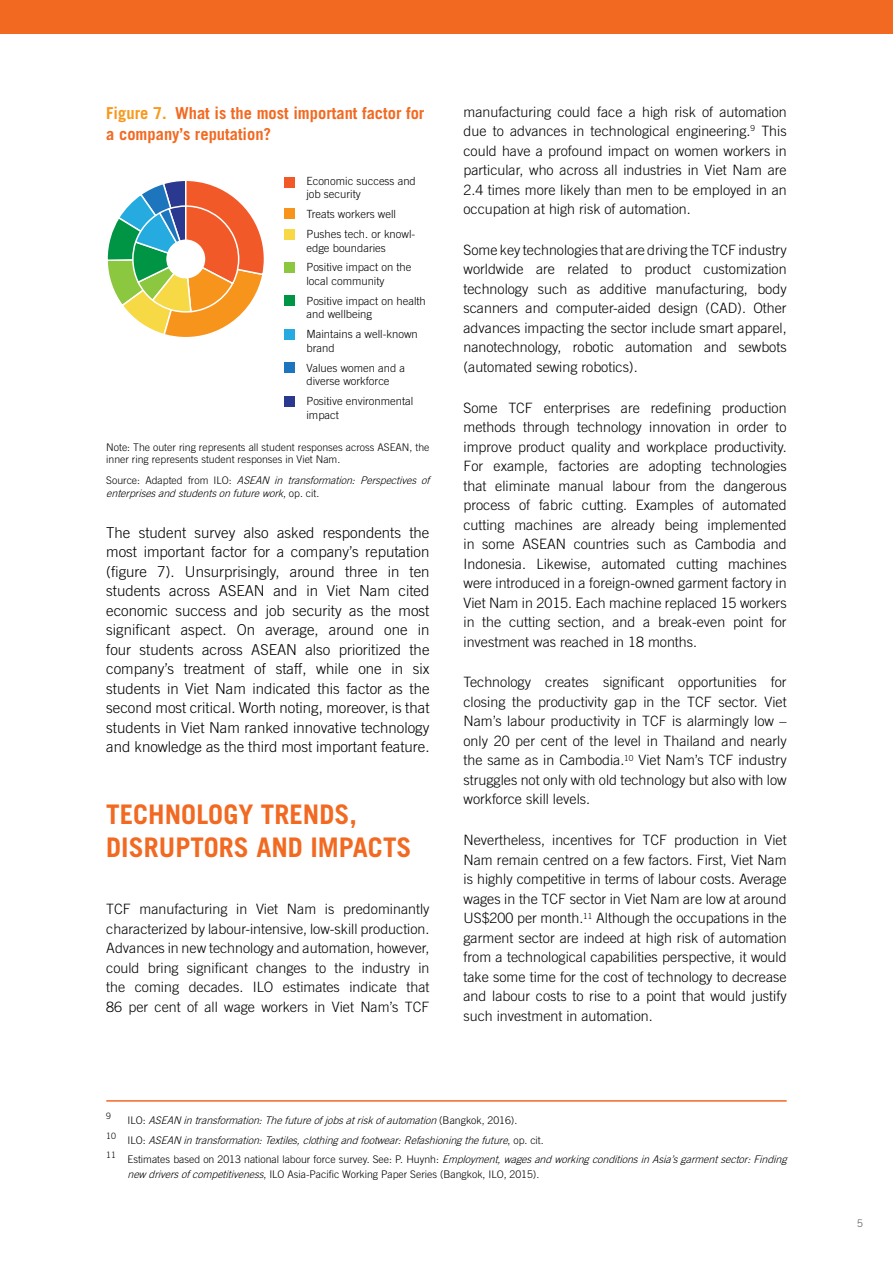
<style>
.page{position:relative;width:893px;height:1263px;background:#fff}
.page>*{position:absolute;margin:0;border:0;box-sizing:border-box;transform-origin:0 0}
.t1{font:700 27px/33px "Trade Gothic";color:#f26921}
.t2{font:700 16.5px/21px "Trade Gothic";color:#f26921}
.t3{font:300 15px/19.5px "Trade Gothic LT Std";color:#000;text-align:justify}
.t4{font:300 14.25px/19.5px "Trade Gothic LT Std";color:#000;text-align:justify}
.t5{font:300 11.25px/20px "Trade Gothic LT Std";color:#000}
.t6{font:300 10.5px/15px "Trade Gothic LT Std";color:#000}
.t7{font:italic 300 10.5px "Trade Gothic LT Std";color:#000}
.t8{font:300 10.5px/12.6px "Trade Gothic";color:#000}
.t9{font:italic 300 10.5px/12.6px "Trade Gothic";color:#000}
.t10{font:10.5px "Trade Gothic LT Std";color:#6d6e71}
.t11{font:300 8.7px "Trade Gothic LT Std";color:#000}
.s1{color:#f8991d}
.s2{font-style:normal}
.s3{font-style:italic}
</style>
<div class="page">
<div style="left:0;top:0;width:893px;height:34px;background:#f26921"></div>
<div style="left:284px;top:177px;width:10px;height:10px;background:#f25929"></div>
<div style="left:284px;top:209px;width:10px;height:10px;background:#f7941c"></div>
<div style="left:284px;top:229px;width:10px;height:10px;background:#f7d945"></div>
<div style="left:284px;top:262px;width:10px;height:11px;background:#8cc740"></div>
<div style="left:284px;top:296px;width:10px;height:10px;background:#009445"></div>
<div style="left:284px;top:329px;width:10px;height:11px;background:#26abe0"></div>
<div style="left:284px;top:362px;width:10px;height:11px;background:#1c75bd"></div>
<div style="left:284px;top:396px;width:10px;height:10px;background:#2b388f"></div>
<svg style="left:107px;top:181px;width:157px;height:156px"></svg>
<div style="left:166px;top:239px;width:39px;height:39px;background:#fff;border-radius:50%"></div>
<hr style="left:106px;top:1100px;width:681px;height:2px;background:#f26921">
<p class="t2" style="left:106px;top:102px;width:320px"><span class="s1">Figure 7.</span> What is the most important factor for a company’s reputation?</p>
<p class="t5" style="left:306px;top:174px;width:111px;line-height:13.5px">Economic success and job security</p>
<p class="t5" style="left:306px;top:204px;width:110px">Treats workers well<br>Pushes tech. or knowl-</p>
<p class="t5" style="left:306px;top:237px;width:107px">edge boundaries<br>Positive impact on the</p>
<p class="t5" style="left:306px;top:271px;width:121px">local community<br>Positive impact on health</p>
<p class="t5" style="left:306px;top:304px;width:113px">and wellbeing<br>Maintains a well-known</p>
<p class="t5" style="left:306px;top:338px;width:100px">brand<br>Values women and a</p>
<p class="t5" style="left:306px;top:371px;width:108px">diverse workforce<br>Positive environmental</p>
<p class="t5" style="left:306px;top:404px;width:34px">impact</p>
<p class="t8" style="left:106px;top:441px;width:325px">Note: The outer ring represents all student responses across ASEAN, the inner ring represents student responses in Viet Nam.</p>
<p class="t9" style="left:106px;top:474px;width:328px"><span class="s2">S o u r c e : A d a p t e d f r o m I L O :</span> ASEAN in transformation: Perspectives of enterprisesandstudentsonfuturework<span class="s2">, o p . c i t .</span></p>
<p class="t3" style="left:106px;top:522px;width:325px">The student survey also asked respondents the most important factor for a company’s reputation (figure 7). Unsurprisingly, around three in ten students across ASEAN and in Viet Nam cited economic success and job security as the most significant aspect. On average, around one in four students across ASEAN also prioritized the company’s treatment of staff, while one in six students in Viet Nam indicated this factor as the second most critical. Worth noting, moreover, is that students in Viet Nam ranked innovative technology and knowledge as the third most important feature.</p>
<h1 class="t1" style="left:106px;top:797px;width:307px">TECHNOLOGY TRENDS,<br>DISRUPTORS AND IMPACTS</h1>
<p class="t4" style="left:106px;top:899px;width:325px">TCF manufacturing in Viet Nam is predominantly characterized by labour-intensive, low-skill production.<br>Advances in new technology and automation, however, could bring significant changes to the industry in the coming decades. ILO estimates indicate that 86 per cent of all wage workers in Viet Nam’s TCF</p>
<p class="t4" style="left:463px;top:102px;width:325px">manufacturing could face a high risk of automation due to advances in technological engineering.<sup>9</sup> This could have a profound impact on women workers in particular, who across all industries in Viet Nam are 2.4 times more likely than men to be employed in an occupation at high risk of automation.</p>
<p class="t4" style="left:463px;top:240px;width:325px">Some key technologies that are driving the TCF industry worldwide are related to product customization technology such as additive manufacturing, body scanners and computer-aided design (CAD). Other advances impacting the sector include smart apparel, nanotechnology, robotic automation and sewbots (automated sewing robotics).</p>
<p class="t4" style="left:463px;top:398px;width:325px">Some TCF enterprises are redefining production methods through technology innovation in order to improve product quality and workplace productivity.<br>For example, factories are adopting technologies that eliminate manual labour from the dangerous process of fabric cutting. Examples of automated cutting machines are already being implemented in some ASEAN countries such as Cambodia and Indonesia. Likewise, automated cutting machines were introduced in a foreign-owned garment factory in Viet Nam in 2015. Each machine replaced 15 workers in the cutting section, and a break-even point for investment was reached in 18 months.</p>
<p class="t4" style="left:463px;top:672px;width:325px">Technology creates significant opportunities for closing the productivity gap in the TCF sector. Viet Nam’s labour productivity in TCF is alarmingly low – only 20 per cent of the level in Thailand and nearly the same as in Cambodia.<sup>10</sup> Viet Nam’s TCF industry struggles not only with old technology but also with low workforce skill levels.</p>
<p class="t4" style="left:463px;top:830px;width:325px">Nevertheless, incentives for TCF production in Viet Nam remain centred on a few factors. First, Viet Nam is highly competitive in terms of labour costs. Average wages in the TCF sector in Viet Nam are low at around US$200 per month.<sup>11</sup> Although the occupations in the garment sector are indeed at high risk of automation from a technological capabilities perspective, it would take some time for the cost of technology to decrease and labour costs to rise to a point that would justify such investment in automation.</p>
<p class="t11" style="left:106px;top:1111px;width:6px">9</p>
<p class="t7" style="left:128px;top:1114px;width:391px"><span class="s2">I L O :</span> ASEAN intransformation:Thefutureofjobsatriskofautomation<span class="s2">( B a n g k o k , 2 0 1 6 ) .</span></p>
<p class="t11" style="left:106px;top:1130px;width:11px">10</p>
<p class="t7" style="left:128px;top:1134px;width:418px"><span class="s2">I L O :</span> ASEAN intransformation:Textiles,clothingandfootwear:Refashioningthefuture<span class="s2">, o p . c i t .</span></p>
<p class="t11" style="left:106px;top:1150px;width:11px">11</p>
<p class="t6" style="left:128px;top:1151px;width:664px">E s t i m a t e s b a s e d o n 2 0 1 3 n a t i o n a l l a b o u r f o r c e s u r v e y . S e e : P . H u y n h : <span class="s3">Employment,wagesandworkingconditionsinAsia’sgarmentsector:Finding new driversofcompetitiveness</span>, ILO Asia-Pacific Working Paper Series (Bangkok, ILO, 2015).</p>
<p class="t10" style="left:857px;top:1217px;width:8px">5</p>
</div>
